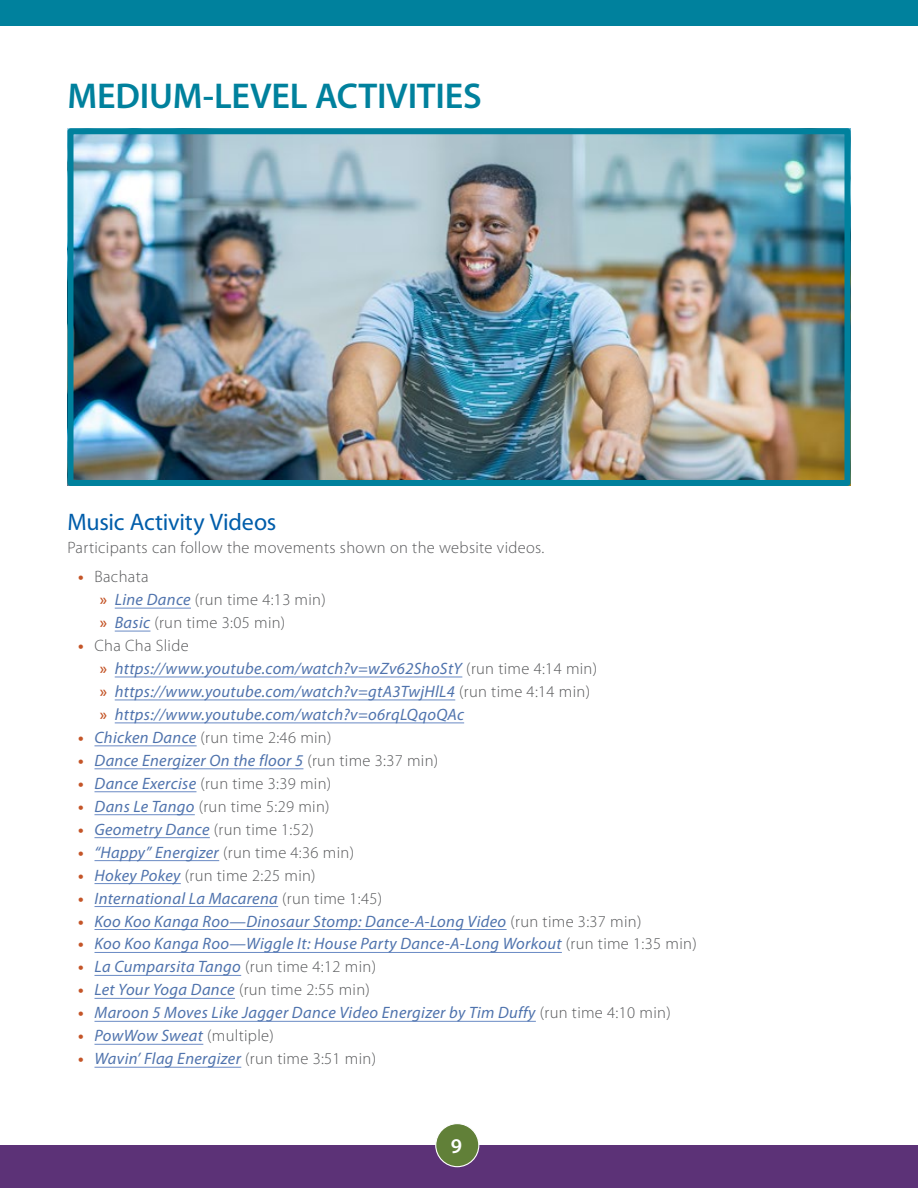
<style>
.page{position:relative;width:918px;height:1188px;background:#fff}
.page>*{position:absolute;margin:0;border:0;box-sizing:border-box;transform-origin:0 0}
.H3_Custom{font:600 36px "Myriad Pro";letter-spacing:-.005em;color:#00819d}
.t1{font:24px "Myriad Pro";letter-spacing:-.01em;color:#005daa}
.t2{font:600 21px "Myriad Pro";color:#fff}
.t3{font:italic 16.5px "Myriad Pro";letter-spacing:.02em;color:#4f73ad}
.Body_Text{font:300 16.5px "Myriad Pro";letter-spacing:.02em;color:#58595b}
.s1{font-weight:700;color:#c45528}
.s2{font-weight:600;color:#c45528}
.s3{font-weight:400;font-style:italic;color:#4f73ad}
.s4{font-weight:600;font-style:normal;color:#c45528}
.s5{font-weight:300;font-style:normal;color:#58595b}
.s6{font-weight:700;font-style:normal;color:#c45528}
</style>
<div class="page">
<div style="left:0;top:1145px;width:918px;height:43px;background:#5c3277"></div>
<div style="left:436px;top:1124px;width:43px;height:43px;background:#618038;border-radius:50%"></div>
<div style="left:435px;top:1123px;width:44px;height:44px;border:1px solid #fff;border-radius:50%"></div>
<div style="left:0;top:0;width:918px;height:26px;background:#00819d"></div>
<hr style="left:115px;top:608px;width:76px;height:1px;background:#6a8ac4">
<hr style="left:115px;top:631px;width:35px;height:1px;background:#6a8ac4">
<hr style="left:115px;top:677px;width:347px;height:1px;background:#6a8ac4">
<hr style="left:115px;top:700px;width:340px;height:1px;background:#6a8ac4">
<hr style="left:115px;top:723px;width:349px;height:1px;background:#6a8ac4">
<hr style="left:94px;top:746px;width:103px;height:1px;background:#6a8ac4">
<hr style="left:94px;top:769px;width:209px;height:1px;background:#6a8ac4">
<hr style="left:94px;top:792px;width:102px;height:1px;background:#6a8ac4">
<hr style="left:94px;top:814px;width:101px;height:1px;background:#6a8ac4">
<hr style="left:94px;top:837px;width:116px;height:1px;background:#6a8ac4">
<hr style="left:94px;top:860px;width:125px;height:1px;background:#6a8ac4">
<hr style="left:94px;top:883px;width:87px;height:1px;background:#6a8ac4">
<hr style="left:94px;top:906px;width:184px;height:1px;background:#6a8ac4">
<hr style="left:94px;top:929px;width:413px;height:1px;background:#6a8ac4">
<hr style="left:94px;top:952px;width:468px;height:1px;background:#6a8ac4">
<hr style="left:94px;top:975px;width:147px;height:1px;background:#6a8ac4">
<hr style="left:94px;top:998px;width:141px;height:1px;background:#6a8ac4">
<hr style="left:94px;top:1021px;width:442px;height:1px;background:#6a8ac4">
<hr style="left:94px;top:1044px;width:109px;height:1px;background:#6a8ac4">
<hr style="left:94px;top:1067px;width:147px;height:1px;background:#6a8ac4">
<img style="left:75px;top:135px;width:768px;height:344px">
<div style="left:68px;top:128px;width:782px;height:358px;border:6px solid #00819d"></div>
<h3 class="H3_Custom" style="left:68px;top:76px;width:416px">MEDIUM-LEVEL ACTIVITIES</h3>
<h4 class="t1" style="left:68px;top:508px;width:210px">Music Activity Videos</h4>
<p class="Body_Text" style="left:68px;top:538px;width:477px">Participants can follow the movements shown on the website videos.</p>
<p class="Body_Text" style="left:78px;top:568px;width:72px"><span class="s1">•</span> Bachata</p>
<p class="Body_Text" style="left:100px;top:591px;width:228px"><span class="s2">»</span> <span class="s3">Line Dance</span> (run time 4:13 min)</p>
<p class="Body_Text" style="left:100px;top:614px;width:187px"><span class="s2">»</span> <span class="s3">Basic</span> (run time 3:05 min)</p>
<p class="Body_Text" style="left:78px;top:636px;width:112px"><span class="s1">•</span> Cha Cha Slide</p>
<p class="t3" style="left:100px;top:660px;width:499px"><span class="s4">»</span> https://www.youtube.com/watch?v=wZv62ShoStY <span class="s5">(run time 4:14 min)</span></p>
<p class="t3" style="left:100px;top:683px;width:492px"><span class="s4">»</span> https://www.youtube.com/watch?v=gtA3TwjHlL4 <span class="s5">(run time 4:14 min)</span></p>
<p class="t3" style="left:100px;top:705px;width:366px"><span class="s4">»</span> https://www.youtube.com/watch?v=o6rqLQqoQAc</p>
<p class="Body_Text" style="left:78px;top:728px;width:255px"><span class="s1">•</span> <span class="s3">Chicken Dance</span> (run time 2:46 min)</p>
<p class="t3" style="left:78px;top:751px;width:362px"><span class="s6">•</span> Dance Energizer On the floor 5 <span class="s5">(run time 3:37 min)</span></p>
<p class="Body_Text" style="left:78px;top:774px;width:255px"><span class="s1">•</span> <span class="s3">Dance Exercise</span> (run time 3:39 min)</p>
<p class="Body_Text" style="left:78px;top:797px;width:253px"><span class="s1">•</span> <span class="s3">Dans Le Tango</span> (run time 5:29 min)</p>
<p class="t3" style="left:78px;top:820px;width:237px"><span class="s6">•</span> Geometry Dance <span class="s5">(run time 1:52)</span></p>
<p class="t3" style="left:78px;top:843px;width:277px"><span class="s6">•</span> “Happy” Energizer <span class="s5">(run time 4:36 min)</span></p>
<p class="Body_Text" style="left:78px;top:866px;width:239px"><span class="s1">•</span> <span class="s3">Hokey Pokey</span> (run time 2:25 min)</p>
<p class="t3" style="left:78px;top:889px;width:305px"><span class="s6">•</span> International La Macarena <span class="s5">(run time 1:45)</span></p>
<p class="t3" style="left:78px;top:912px;width:565px"><span class="s6">•</span> Koo Koo Kanga Roo—Dinosaur Stomp: Dance-A-Long Video <span class="s5">(run time 3:37 min)</span></p>
<p class="t3" style="left:78px;top:935px;width:620px"><span class="s6">•</span> Koo Koo Kanga Roo—Wiggle It: House Party Dance-A-Long Workout <span class="s5">(run time 1:35 min)</span></p>
<p class="t3" style="left:78px;top:958px;width:299px"><span class="s6">•</span> La Cumparsita Tango <span class="s5">(run time 4:12 min)</span></p>
<p class="t3" style="left:78px;top:981px;width:293px"><span class="s6">•</span> Let Your Yoga Dance <span class="s5">(run time 2:55 min)</span></p>
<p class="t3" style="left:78px;top:1004px;width:594px"><span class="s6">•</span> Maroon 5 Moves Like Jagger Dance Video Energizer by Tim Duffy <span class="s5">(run time 4:10 min)</span></p>
<p class="t3" style="left:78px;top:1027px;width:197px"><span class="s6">•</span> PowWow Sweat <span class="s5">(multiple)</span></p>
<p class="t3" style="left:78px;top:1050px;width:299px"><span class="s6">•</span> Wavin’ Flag Energizer <span class="s5">(run time 3:51 min)</span></p>
<p class="t2" style="left:451px;top:1134px;width:13px">9</p>
</div>
